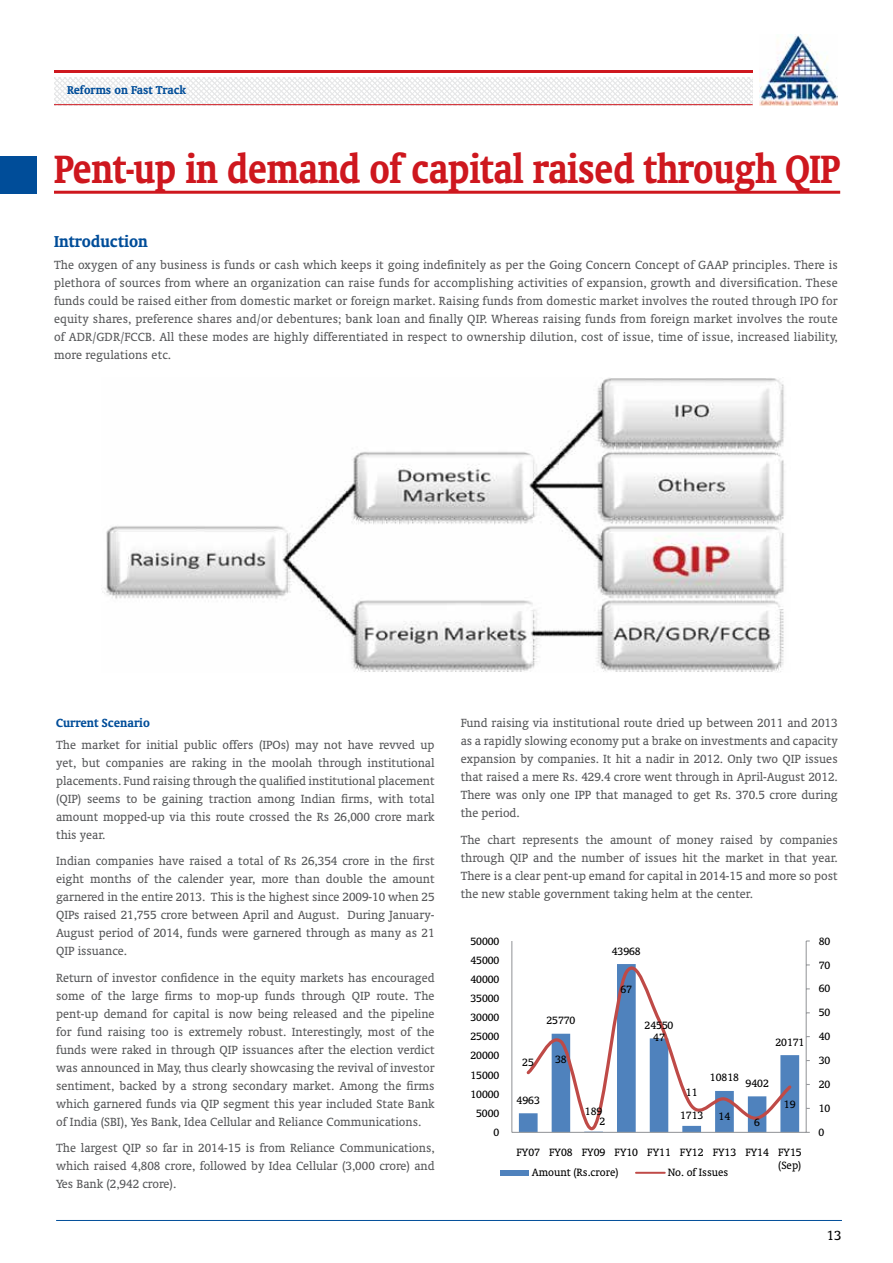
<style>
.page{position:relative;width:893px;height:1263px;background:#fff}
.page>*{position:absolute;margin:0;border:0;box-sizing:border-box;transform-origin:0 0}
.t1{font:700 45px "Oranda BT";letter-spacing:-.01em;color:#ce171e;scale:.9 1}
.t2{font:700 18px "Oranda BT";color:#004d99}
.t3{font:15px "Oranda BT";color:#000}
.t4{font:13.5px/18px "Oranda BT";color:#58595b;text-align:justify}
.t5{font:700 13.5px "Oranda BT";color:#004d99}
.t6{font:700 12.9px "Oranda BT";color:#004d99}
.t7{font:12px/13.4px "Oranda BT";color:#000;text-align:right}
</style>
<div class="page">
<hr style="left:56px;top:1220px;width:786px;height:1px;background:#004d99">
<svg style="left:54px;top:77px;width:699px;height:27px"></svg>
<hr style="left:54px;top:104px;width:699px;height:1px;background:#ce171e">
<hr style="left:54px;top:71px;width:699px;height:2px;background:#ce171e">
<img style="left:759px;top:35px;width:79px;height:70px">
<hr style="left:54px;top:191px;width:786px;height:3px;background:#ce171e">
<div style="left:0;top:156px;width:36px;height:37px;background:#004d99"></div>
<svg style="left:519px;top:1055px;width:280px;height:77px"></svg>
<hr style="left:806px;top:941px;width:1px;height:191px;background:#989a9d">
<hr style="left:511px;top:941px;width:1px;height:191px;background:#989a9d">
<hr style="left:512px;top:1132px;width:294px;height:1px;background:#989a9d">
<svg style="left:524px;top:964px;width:270px;height:168px"></svg>
<div style="left:500px;top:1170px;width:29px;height:6px;background:#4f82bd"></div>
<hr style="left:636px;top:1172px;width:29px;height:2px;background:#bf4a47">
<img style="left:102px;top:378px;width:683px;height:294px">
<p class="t6" style="left:67px;top:82px;width:121px">Reforms on Fast Track</p>
<h1 class="t1" style="left:54px;top:142px;width:875px">Pent-up in demand of capital raised through QIP</h1>
<h2 class="t2" style="left:54px;top:231px;width:95px">Introduction</h2>
<p class="t4" style="left:54px;top:256px;width:785px">The oxygen of any business is funds or cash which keeps it going indefinitely as per the Going Concern Concept of GAAP principles. There is plethora of sources from where an organization can raise funds for accomplishing activities of expansion, growth and diversification. These funds could be raised either from domestic market or foreign market. Raising funds from domestic market involves the routed through IPO for equity shares, preference shares and/or debentures; bank loan and finally QIP. Whereas raising funds from foreign market involves the route of ADR/GDR/FCCB. All these modes are highly differentiated in respect to ownership dilution, cost of issue, time of issue, increased liability, more regulations etc.</p>
<p class="t5" style="left:56px;top:714px;width:95px">Current Scenario</p>
<p class="t4" style="left:56px;top:736px;width:380px">The market for initial public offers (IPOs) may not have revved up yet, but companies are raking in the moolah through institutional placements. Fund raising through the qualified institutional placement (QIP) seems to be gaining traction among Indian firms, with total amount mopped-up via this route crossed the Rs 26,000 crore mark this year.</p>
<p class="t4" style="left:56px;top:852px;width:380px">Indian companies have raised a total of Rs 26,354 crore in the first eight months of the calender year, more than double the amount garnered in the entire 2013. This is the highest since 2009-10 when 25<br>QIPs raised 21,755 crore between April and August. During January-August period of 2014, funds were garnered through as many as 21<br>QIP issuance.</p>
<p class="t4" style="left:56px;top:968px;width:380px">Return of investor confidence in the equity markets has encouraged some of the large firms to mop-up funds through QIP route. The pent-up demand for capital is now being released and the pipeline for fund raising too is extremely robust. Interestingly, most of the funds were raked in through QIP issuances after the election verdict was announced in May, thus clearly showcasing the revival of investor sentiment, backed by a strong secondary market. Among the firms which garnered funds via QIP segment this year included State Bank of India (SBI), Yes Bank, Idea Cellular and Reliance Communications.</p>
<p class="t4" style="left:56px;top:1139px;width:380px">The largest QIP so far in 2014-15 is from Reliance Communications, which raised 4,808 crore, followed by Idea Cellular (3,000 crore) and Yes Bank (2,942 crore).</p>
<p class="t4" style="left:461px;top:714px;width:379px">Fund raising via institutional route dried up between 2011 and 2013 as a rapidly slowing economy put a brake on investments and capacity expansion by companies. It hit a nadir in 2012. Only two QIP issues that raised a mere Rs. 429.4 crore went through in April-August 2012.<br>There was only one IPP that managed to get Rs. 370.5 crore during the period.</p>
<p class="t4" style="left:461px;top:830px;width:379px">The chart represents the amount of money raised by companies through QIP and the number of issues hit the market in that year.<br>There is a clear pent-up emand for capital in 2014-15 and more so post the new stable government taking helm at the center.</p>
<p class="t7" style="left:470px;top:934px;width:30px">50000</p>
<p class="t7" style="left:819px;top:934px;width:13px">80</p>
<p class="t7" style="left:470px;top:953px;width:30px">45000</p>
<p class="t7" style="left:612px;top:944px;width:30px">43968</p>
<p class="t7" style="left:819px;top:958px;width:13px">70</p>
<p class="t7" style="left:470px;top:972px;width:30px">40000</p>
<p class="t7" style="left:470px;top:991px;width:30px">35000</p>
<p class="t7" style="left:620px;top:983px;width:13px">67</p>
<p class="t7" style="left:819px;top:982px;width:13px">60</p>
<p class="t7" style="left:470px;top:1011px;width:30px">30000</p>
<p class="t7" style="left:546px;top:1014px;width:30px">25770</p>
<p class="t7" style="left:644px;top:1018px;width:30px">24550</p>
<p class="t7" style="left:819px;top:1006px;width:13px">50</p>
<p class="t7" style="left:470px;top:1030px;width:30px">25000</p>
<p class="t7" style="left:653px;top:1030px;width:13px">47</p>
<p class="t7" style="left:775px;top:1035px;width:30px">20171</p>
<p class="t7" style="left:819px;top:1030px;width:13px">40</p>
<p class="t7" style="left:470px;top:1049px;width:30px">20000</p>
<p class="t7" style="left:522px;top:1055px;width:13px">25</p>
<p class="t7" style="left:555px;top:1052px;width:13px">38</p>
<p class="t7" style="left:819px;top:1054px;width:13px">30</p>
<p class="t7" style="left:470px;top:1068px;width:30px">15000</p>
<p class="t7" style="left:470px;top:1087px;width:30px">10000</p>
<p class="t7" style="left:476px;top:1106px;width:25px">5000</p>
<p class="t7" style="left:517px;top:1093px;width:25px">4963</p>
<p class="t7" style="left:585px;top:1104px;width:19px">189</p>
<p class="t7" style="left:600px;top:1114px;width:7px">2</p>
<p class="t7" style="left:686px;top:1086px;width:13px">11</p>
<p class="t7" style="left:680px;top:1108px;width:25px">1713</p>
<p class="t7" style="left:710px;top:1071px;width:60px">10818 9402</p>
<p class="t7" style="left:719px;top:1109px;width:13px">14</p>
<p class="t7" style="left:754px;top:1115px;width:7px">6</p>
<p class="t7" style="left:784px;top:1097px;width:13px">19</p>
<p class="t7" style="left:819px;top:1077px;width:13px">20</p>
<p class="t7" style="left:819px;top:1101px;width:13px">10</p>
<p class="t7" style="left:493px;top:1125px;width:7px">0</p>
<p class="t7" style="left:819px;top:1125px;width:7px">0</p>
<p class="t7" style="left:516px;top:1145px;width:287px">FY07 FY08 FY09 FY10 FY11 FY12 FY13 FY14 FY15 (Sep)</p>
<p class="t7" style="left:532px;top:1166px;width:88px">Amount (Rs.crore)</p>
<p class="t7" style="left:668px;top:1166px;width:62px">No. of Issues</p>
<p class="t3" style="left:827px;top:1227px;width:16px">13</p>
</div>
